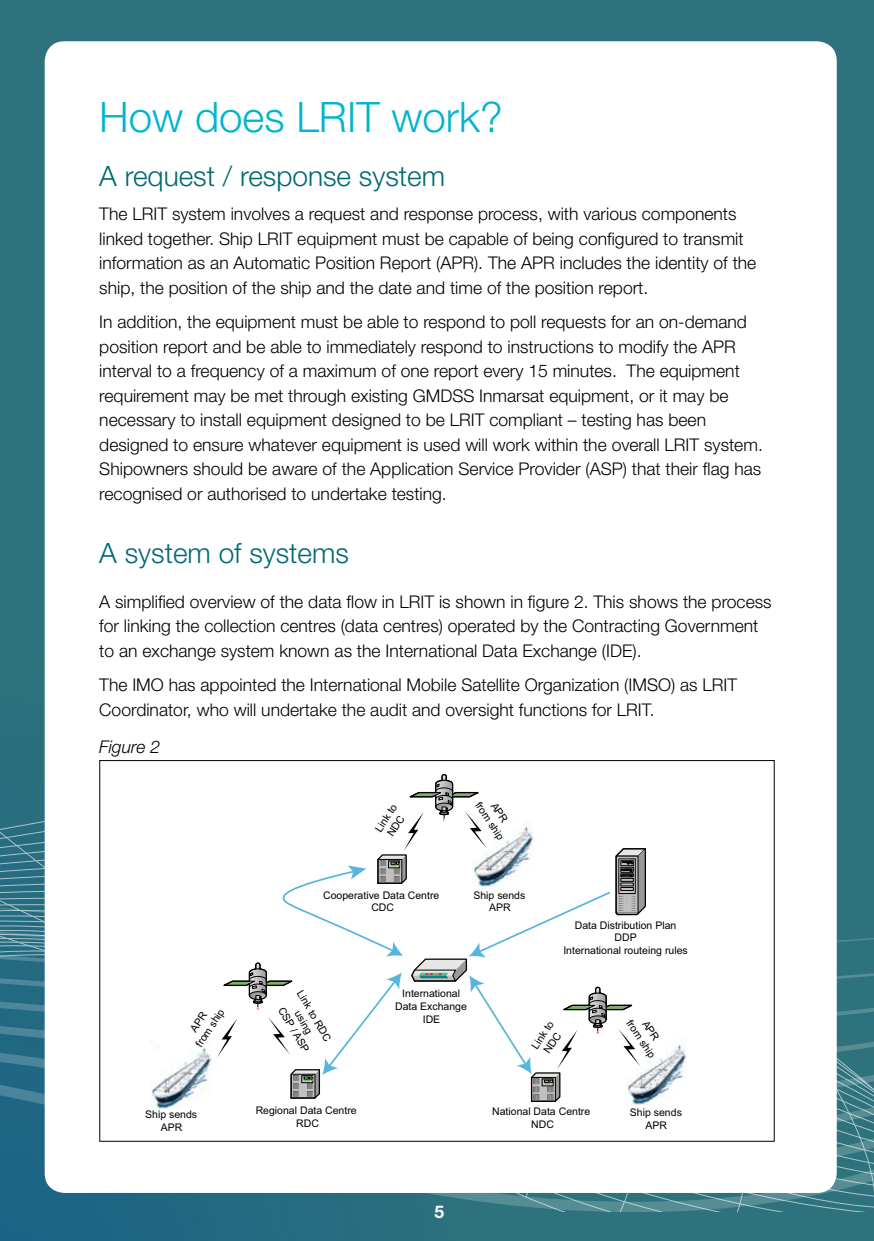
<style>
.page{position:relative;width:874px;height:1241px;background:#fff}
.page>*{position:absolute;margin:0;border:0;box-sizing:border-box;transform-origin:0 0}
.t1{font:300 42px "Helvetica Neue";color:#00b5cc}
.t2{font:300 28px "Helvetica Neue";color:#006a71}
.t3{font:300 17.5px/24.5px "Helvetica Neue";color:#000}
.t4{font:italic 300 17.5px "Helvetica Neue";color:#000}
.t5{font:700 17.5px "Helvetica Neue";color:#fff}
.t6{font:10.5px/12.2px "Arial";color:#010101;text-align:center}
</style>
<div class="page">
<div style="left:0;top:0;width:873px;height:1240px;background:#2d727c"></div>
<svg style="left:836px;top:794px;width:37px;height:233px"></svg>
<svg style="left:715px;top:1192px;width:52px;height:18px"></svg>
<svg style="left:796px;top:1027px;width:77px;height:183px"></svg>
<div style="left:45px;top:41px;width:791px;height:1151px;background:#fff;border-radius:20px"></div>
<img style="left:661px;top:1037px;width:26px;height:60px">
<svg style="left:0;top:773px;width:661px;height:437px"></svg>
<h1 class="t1" style="left:99px;top:92px;width:405px">How does LRIT work?</h1>
<h2 class="t2" style="left:99px;top:159px;width:347px">A request / response system</h2>
<p class="t3" style="left:99px;top:201px;width:658px">The LRIT system involves a request and response process, with various components linked together. Ship LRIT equipment must be capable of being configured to transmit information as an Automatic Position Report (APR). The APR includes the identity of the ship, the position of the ship and the date and time of the position report.</p>
<p class="t3" style="left:99px;top:309px;width:664px">In addition, the equipment must be able to respond to poll requests for an on-demand position report and be able to immediately respond to instructions to modify the APR interval to a frequency of a maximum of one report every 15 minutes. The equipment requirement may be met through existing GMDSS Inmarsat equipment, or it may be necessary to install equipment designed to be LRIT compliant – testing has been designed to ensure whatever equipment is used will work within the overall LRIT system.<br>Shipowners should be aware of the Application Service Provider (ASP) that their flag has recognised or authorised to undertake testing.</p>
<h2 class="t2" style="left:99px;top:536px;width:251px">A system of systems</h2>
<p class="t3" style="left:99px;top:588px;width:673px">A simplified overview of the data flow in LRIT is shown in figure 2. This shows the process for linking the collection centres (data centres) operated by the Contracting Government to an exchange system known as the International Data Exchange (IDE).</p>
<p class="t3" style="left:99px;top:672px;width:639px">The IMO has appointed the International Mobile Satellite Organization (IMSO) as LRIT<br>Coordinator, who will undertake the audit and oversight functions for LRIT.</p>
<p class="t4" style="left:99px;top:736px;width:62px">Figure 2</p>
<p class="t6" style="left:372px;top:827px;width:32px;text-align:left;rotate:-57deg">Link to<br>NDC</p>
<p class="t6" style="left:482px;top:799px;width:45px;rotate:56deg">from ship</p>
<p class="t6" style="left:182px;top:1035px;width:45px;rotate:-57deg">APR from ship</p>
<p class="t6" style="left:323px;top:888px;width:118px">Cooperative Data Centre<br>CDC</p>
<p class="t6" style="left:473px;top:888px;width:53px;line-height:13px">Ship sends<br>APR</p>
<p class="t6" style="left:563px;top:919px;width:126px">Data Distribution Plan<br>DDP<br>International routeing rules</p>
<p class="t6" style="left:305px;top:988px;width:58px;rotate:59deg">Link to RDC</p>
<p class="t6" style="left:286px;top:1004px;width:52px;rotate:59deg">CSP / ASP</p>
<p class="t6" style="left:302px;top:1008px;width:27px;rotate:59deg">using</p>
<p class="t6" style="left:395px;top:986px;width:73px;line-height:12.8px">International<br>Data Exchange<br>IDE</p>
<p class="t6" style="left:528px;top:1044px;width:32px;text-align:left;rotate:-57deg">Link to<br>NDC</p>
<p class="t6" style="left:633px;top:1017px;width:45px;rotate:56deg">from ship</p>
<p class="t6" style="left:255px;top:1104px;width:102px">Regional Data Centre<br>RDC</p>
<p class="t6" style="left:145px;top:1107px;width:53px;line-height:13px">Ship sends<br>APR</p>
<p class="t6" style="left:492px;top:1105px;width:100px">National Data Centre<br>NDC</p>
<p class="t5" style="left:434px;top:1200px;width:11px">5</p>
<p class="t6" style="left:629px;top:1105px;width:53px;line-height:13px">Ship sends<br>APR</p>
</div>
